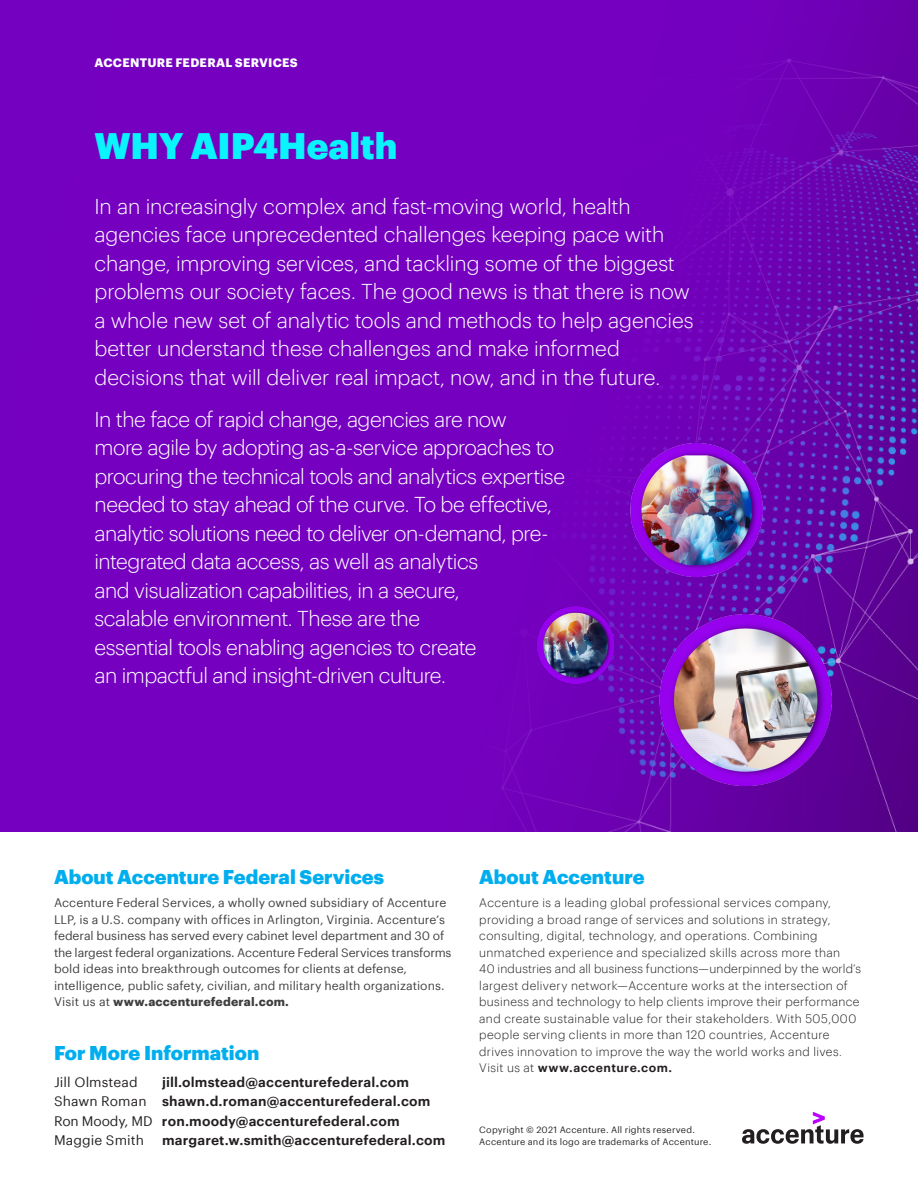
<style>
.page{position:relative;width:918px;height:1188px;background:#fff}
.page>*{position:absolute;margin:0;border:0;box-sizing:border-box;transform-origin:0 0}
.Header_Level_2{font:900 36px "Graphik";color:#0af4fe}
.BODY{font:300 21px/28.5px "Graphik";letter-spacing:-.02em;color:#fff}
.Header_Level_2-2{font:900 19.5px "Graphik";color:#00aeef}
.BODY-2{font:900 19.5px "Graphik";letter-spacing:.005em;color:#00aeef}
.BODY-3{font:600 13.5px "Graphik";letter-spacing:.01em;color:#231f20}
.BODY-4{font:13.5px "Graphik";letter-spacing:.005em;color:#231f20}
.ending_text{font:300 12px/16.5px "Graphik";letter-spacing:.03em;color:#231f20}
.Header_Level_2-3{font:12px/16.5px "Graphik";letter-spacing:-.005em;color:#3e3e3f}
.t1{font:700 12px "Graphik";letter-spacing:.02em;color:#fff}
.BODY-5{font:9px/12px "Graphik";letter-spacing:.02em;color:#231f20}
.s1{font-weight:700}
.s2{font-weight:400}
.s3{font-weight:600}
</style>
<div class="page">
<img style="left:0;top:0;width:918px;height:832px">
<svg style="left:742px;top:1112px;width:122px;height:32px"></svg>
<img style="left:622px;top:444px;width:151px;height:132px">
<img style="left:533px;top:606px;width:89px;height:77px">
<img style="left:652px;top:615px;width:192px;height:170px">
<p class="t1" style="left:95px;top:53px;width:205px">ACCENTURE FEDERAL SERVICES</p>
<p class="Header_Level_2" style="left:95px;top:118px;width:304px">WHY AIP4Health</p>
<p class="BODY" style="left:94px;top:190px;width:601px">In an increasingly complex and fast-moving world, health agencies face unprecedented challenges keeping pace with change, improving services, and tackling some of the biggest problems our society faces. The good news is that there is now a whole new set of analytic tools and methods to help agencies better understand these challenges and make informed decisions that will deliver real impact, now, and in the future.</p>
<p class="BODY" style="left:94px;top:403px;width:472px">In the face of rapid change, agencies are now<br>more agile by adopting as-a-service approaches to procuring the technical tools and analytics expertise needed to stay ahead of the curve. To be effective, analytic solutions need to deliver on-demand, pre&shy;integrated data access, as well as analytics<br>and visualization capabilities, in a secure,<br>scalable environment. These are the<br>essential tools enabling agencies to create<br>an impactful and insight-driven culture.</p>
<p class="BODY-2" style="left:54px;top:862px;width:332px">About Accenture Federal Services</p>
<p class="Header_Level_2-3" style="left:54px;top:894px;width:399px">Accenture Federal Services, a wholly owned subsidiary of Accenture LLP, is a U.S. company with offices in Arlington, Virginia. Accenture’s federal business has served every cabinet level department and 30 of the largest federal organizations. Accenture Federal Services transforms bold ideas into breakthrough outcomes for clients at defense, intelligence, public safety, civilian, and military health organizations.<br>Visit us at <span class="s1">www.accenturefederal.com.</span></p>
<p class="Header_Level_2-2" style="left:54px;top:1038px;width:207px">For More Information</p>
<p class="BODY-4" style="left:54px;top:1072px;width:85px">Jill Olmstead</p>
<p class="BODY-3" style="left:162px;top:1071px;width:249px">jill.olmstead@accenturefederal.com</p>
<p class="BODY-3" style="left:54px;top:1091px;width:378px"><span class="s2">Shawn Roman</span> shawn.d.roman@accenturefederal.com</p>
<p class="BODY-3" style="left:54px;top:1110px;width:347px"><span class="s2">Ron Moody, MD</span> ron.moody@accenturefederal.com</p>
<p class="BODY-4" style="left:54px;top:1130px;width:92px">Maggie Smith</p>
<p class="BODY-3" style="left:162px;top:1130px;width:285px">margaret.w.smith@accenturefederal.com</p>
<p class="Header_Level_2-2" style="left:479px;top:862px;width:167px">About Accenture</p>
<p class="ending_text" style="left:479px;top:894px;width:383px">Accenture is a leading global professional services company, providing a broad range of services and solutions in strategy, consulting, digital, technology, and operations. Combining unmatched experience and specialized skills across more than<br>40 industries and all business functions—underpinned by the world’s largest delivery network—Accenture works at the intersection of business and technology to help clients improve their performance and create sustainable value for their stakeholders. With 505,000 people serving clients in more than 120 countries, Accenture drives innovation to improve the way the world works and lives.<br>Visit us at <span class="s3">www.accenture.com.</span></p>
<p class="BODY-5" style="left:479px;top:1123px;width:234px">Copyright © 2021 Accenture. All rights reserved.<br>Accenture and its logo are trademarks of Accenture.</p>
</div>
